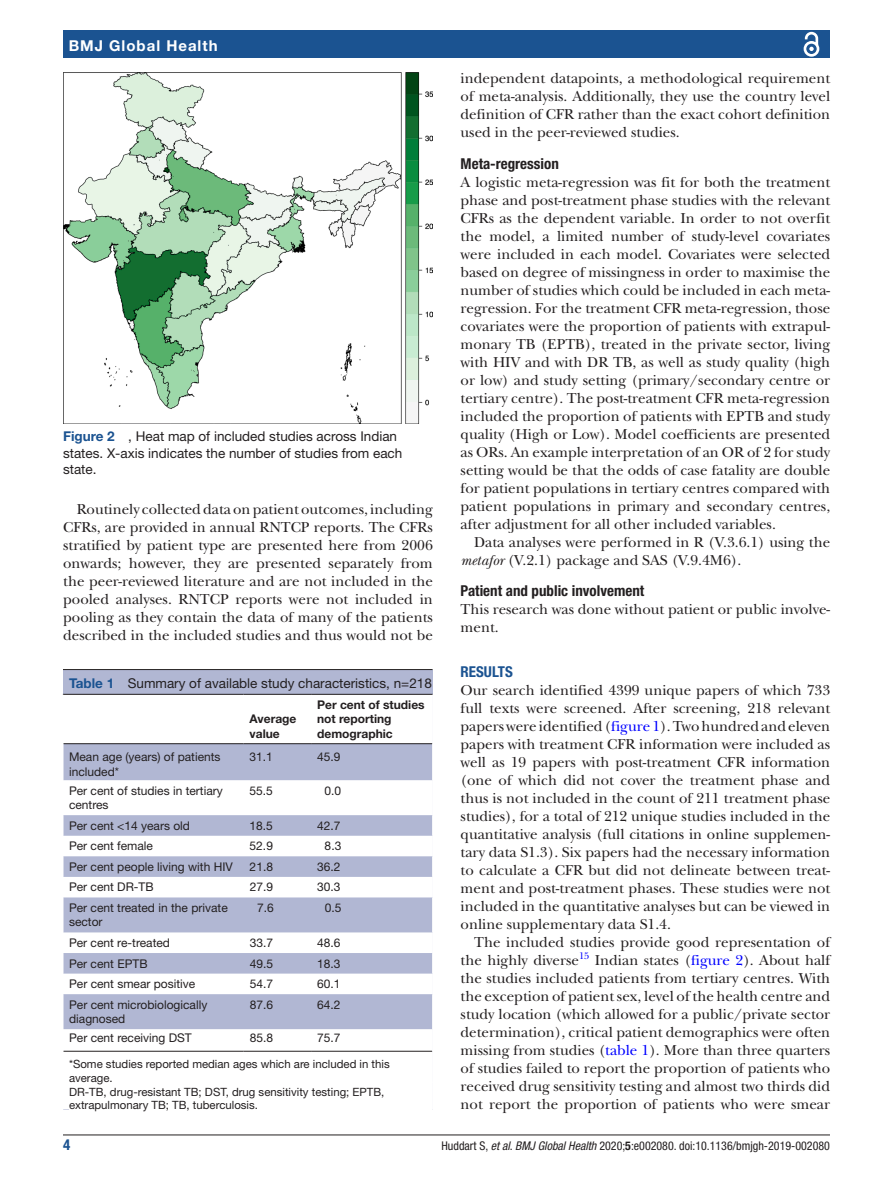
<style>
.page{position:relative;width:893px;height:1191px;background:#fff}
.page>*{position:absolute;margin:0;border:0;box-sizing:border-box;transform-origin:0 0}
.t1{font:15px/18px "New Baskerville";color:#231f20;text-align:justify}
.t2{font:700 condensed 15px "Helvetica Neue LT Std";color:#231f20}
.t3{font:700 15px "Helvetica Neue LT Std";letter-spacing:.065em;color:#fff}
.t4{font:700 condensed 15px "Helvetica Neue LT Std";color:#1b5391}
.t5{font:13.5px/16.2px "Helvetica Neue LT Std";color:#231f20}
.t6{font:12px/14.4px "Helvetica Neue LT Std";color:#231f20}
.t7{font:condensed 12px "Helvetica Neue LT Std";color:#231f20}
.t8{font:700 12px/14.4px "Helvetica Neue LT Std";color:#231f20}
.t9{font:11.4px/13.6px "Helvetica Neue LT Std";color:#231f20}
.t10{font:9.9px "New Baskerville";color:#00f}
.s1{font-weight:700;color:#1b5391}
.s2{font-style:italic}
.s3{color:#00f}
.s4{font-weight:700}
</style>
<div class="page">
<hr style="left:63px;top:1134px;width:767px;height:1px;background:#231f20">
<div style="left:63px;top:31px;width:767px;height:27px;background:#1b5391"></div>
<svg style="left:803px;top:31px;width:17px;height:26px"></svg>
<img style="left:63px;top:73px;width:370px;height:350px">
<div style="left:63px;top:670px;width:370px;height:439px;background:#b1b7d3"></div>
<hr style="left:63px;top:669px;width:370px;height:1px;background:#231f20">
<svg style="left:64px;top:695px;width:368px;height:414px;fill:#fff"></svg>
<hr style="left:63px;top:694px;width:181px;height:1px;background:#231f20">
<hr style="left:63px;top:743px;width:181px;height:1px;background:#231f20">
<hr style="left:244px;top:694px;width:67px;height:1px;background:#231f20">
<hr style="left:244px;top:743px;width:67px;height:1px;background:#231f20">
<hr style="left:311px;top:694px;width:122px;height:1px;background:#231f20">
<hr style="left:311px;top:743px;width:121px;height:1px;background:#231f20">
<hr style="left:244px;top:1050px;width:67px;height:1px;background:#231f20">
<hr style="left:63px;top:1050px;width:181px;height:1px;background:#231f20">
<hr style="left:311px;top:1050px;width:121px;height:1px;background:#231f20">
<hr style="left:63px;top:694px;width:1px;height:49px;background:#fff">
<hr style="left:63px;top:743px;width:1px;height:37px;background:#fff">
<hr style="left:63px;top:780px;width:1px;height:35px;background:#fff">
<svg style="left:63px;top:815px;width:1px;height:82px"></svg>
<hr style="left:63px;top:897px;width:1px;height:35px;background:#fff">
<svg style="left:63px;top:932px;width:1px;height:62px"></svg>
<hr style="left:63px;top:994px;width:1px;height:35px;background:#fff">
<svg style="left:63px;top:1029px;width:1px;height:22px"></svg>
<hr style="left:63px;top:1051px;width:1px;height:58px;background:#fff">
<hr style="left:432px;top:694px;width:1px;height:49px;background:#fff">
<hr style="left:432px;top:743px;width:1px;height:37px;background:#fff">
<hr style="left:432px;top:780px;width:1px;height:35px;background:#fff">
<svg style="left:432px;top:815px;width:1px;height:82px"></svg>
<hr style="left:432px;top:897px;width:1px;height:35px;background:#fff">
<svg style="left:432px;top:932px;width:1px;height:62px"></svg>
<hr style="left:432px;top:994px;width:1px;height:35px;background:#fff">
<svg style="left:432px;top:1029px;width:1px;height:22px"></svg>
<hr style="left:432px;top:1051px;width:1px;height:58px;background:#fff">
<hr style="left:69px;top:1081px;width:364px;height:1px;background:#fff">
<hr style="left:69px;top:1108px;width:364px;height:2px;background:#fff">
<p class="t3" style="left:69px;top:36px;width:150px">BMJ Global Health</p>
<p class="t5" style="left:63px;top:428px;width:341px"><span class="s1">Figure 2</span> , Heat map of included studies across Indian states. X-axis indicates the number of studies from each state.</p>
<p class="t1" style="left:63px;top:500px;width:371px;text-indent:14px">Routinely collected data on patient outcomes, including CFRs, are provided in annual RNTCP reports. The CFRs stratified by patient type are presented here from 2006 onwards; however, they are presented separately from the peer-reviewed literature and are not included in the pooled analyses. RNTCP reports were not included in pooling as they contain the data of many of the patients described in the included studies and thus would not be</p>
<p class="t5" style="left:69px;top:675px;width:364px"><span class="s1">Table 1</span> Summary of available study characteristics, n=218</p>
<p class="t8" style="left:250px;top:711px;width:48px">Average value</p>
<p class="t8" style="left:317px;top:697px;width:109px">Per cent of studies not reporting demographic</p>
<p class="t6" style="left:69px;top:749px;width:153px">Mean age (years) of patients included*</p>
<p class="t6" style="left:250px;top:749px;width:25px">31.1</p>
<p class="t6" style="left:317px;top:749px;width:25px">45.9</p>
<p class="t6" style="left:69px;top:783px;width:155px">Per cent of studies in tertiary centres</p>
<p class="t6" style="left:250px;top:783px;width:25px">55.5</p>
<p class="t6" style="left:325px;top:783px;width:18px">0.0</p>
<p class="t6" style="left:69px;top:818px;width:122px">Per cent &lt;14 years old</p>
<p class="t6" style="left:250px;top:818px;width:25px">18.5</p>
<p class="t6" style="left:317px;top:818px;width:25px">42.7</p>
<p class="t6" style="left:69px;top:838px;width:86px">Per cent female</p>
<p class="t6" style="left:250px;top:838px;width:25px">52.9</p>
<p class="t6" style="left:325px;top:838px;width:18px">8.3</p>
<p class="t6" style="left:69px;top:859px;width:165px">Per cent people living with HIV</p>
<p class="t6" style="left:250px;top:859px;width:25px">21.8</p>
<p class="t6" style="left:317px;top:859px;width:25px">36.2</p>
<p class="t6" style="left:69px;top:880px;width:86px">Per cent DR-TB</p>
<p class="t6" style="left:250px;top:880px;width:25px">27.9</p>
<p class="t6" style="left:317px;top:880px;width:25px">30.3</p>
<p class="t6" style="left:69px;top:900px;width:160px">Per cent treated in the private sector</p>
<p class="t6" style="left:257px;top:900px;width:18px">7.6</p>
<p class="t6" style="left:325px;top:900px;width:18px">0.5</p>
<p class="t6" style="left:69px;top:935px;width:102px">Per cent re-treated</p>
<p class="t6" style="left:250px;top:935px;width:25px">33.7</p>
<p class="t6" style="left:317px;top:935px;width:25px">48.6</p>
<p class="t6" style="left:69px;top:956px;width:80px">Per cent EPTB</p>
<p class="t6" style="left:250px;top:956px;width:25px">49.5</p>
<p class="t6" style="left:317px;top:956px;width:25px">18.3</p>
<p class="t6" style="left:69px;top:976px;width:128px">Per cent smear positive</p>
<p class="t6" style="left:250px;top:976px;width:25px">54.7</p>
<p class="t6" style="left:317px;top:976px;width:25px">60.1</p>
<p class="t6" style="left:69px;top:997px;width:140px">Per cent microbiologically diagnosed</p>
<p class="t6" style="left:250px;top:997px;width:25px">87.6</p>
<p class="t6" style="left:317px;top:997px;width:25px">64.2</p>
<p class="t6" style="left:69px;top:1030px;width:124px">Per cent receiving DST</p>
<p class="t6" style="left:250px;top:1030px;width:25px">85.8</p>
<p class="t6" style="left:317px;top:1030px;width:25px">75.7</p>
<p class="t9" style="left:69px;top:1057px;width:322px">*Some studies reported median ages which are included in this average.<br>DR-TB, drug-resistant TB; DST, drug sensitivity testing; EPTB, extrapulmonary TB; TB, tuberculosis.</p>
<p class="t1" style="left:461px;top:69px;width:371px">independent datapoints, a methodological requirement of meta-analysis. Additionally, they use the country level definition of CFR rather than the exact cohort definition used in the peer-reviewed studies.</p>
<p class="t2" style="left:461px;top:154px;width:100px">Meta-regression</p>
<p class="t1" style="left:461px;top:173px;width:371px">A logistic meta-regression was fit for both the treatment phase and post-treatment phase studies with the relevant CFRs as the dependent variable. In order to not overfit the model, a limited number of study-level covariates were included in each model. Covariates were selected based on degree of missingness in order to maximise the number of studies which could be included in each meta&shy;regression. For the treatment CFR meta-regression, those covariates were the proportion of patients with extrapul&shy;monary TB (EPTB), treated in the private sector, living with HIV and with DR TB, as well as study quality (high or low) and study setting (primary/secondary centre or tertiary centre). The post-treatment CFR meta-regression included the proportion of patients with EPTB and study quality (High or Low). Model coefficients are presented as ORs. An example interpretation of an OR of 2 for study setting would be that the odds of case fatality are double for patient populations in tertiary centres compared with patient populations in primary and secondary centres, after adjustment for all other included variables.</p>
<p class="t1" style="left:461px;top:533px;width:371px;text-indent:14px">Data analyses were performed in R (V.3.6.1) using the <span class="s2">metafor</span> (V.2.1) package and SAS (V.9.4M6).</p>
<p class="t2" style="left:461px;top:582px;width:185px">Patient and public involvement</p>
<p class="t1" style="left:461px;top:600px;width:371px">This research was done without patient or public involve&shy;ment.</p>
<p class="t4" style="left:461px;top:663px;width:54px">Results</p>
<p class="t1" style="left:461px;top:681px;width:371px">Our search identified 4399 unique papers of which 733 full texts were screened. After screening, 218 relevant papers were identified (<span class="s3">figure 1</span>). Two hundred and eleven papers with treatment CFR information were included as well as 19 papers with post-treatment CFR information (one of which did not cover the treatment phase and thus is not included in the count of 211 treatment phase studies), for a total of 212 unique studies included in the quantitative analysis (full citations in online supplemen&shy;tary data S1.3). Six papers had the necessary information to calculate a CFR but did not delineate between treat&shy;ment and post-treatment phases. These studies were not included in the quantitative analyses but can be viewed in online supplementary data S1.4.</p>
<p class="t1" style="left:461px;top:933px;width:371px;text-indent:14px">The included studies provide good representation of the highly diverse</p>
<p class="t10" style="left:579px;top:949px;width:12px">15</p>
<p class="t1" style="left:461px;top:951px;width:371px;text-indent:134px">Indian states (<span class="s3">figure 2</span>). About half the studies included patients from tertiary centres. With the exception of patient sex, level of the health centre and study location (which allowed for a public/private sector determination), critical patient demographics were often missing from studies (<span class="s3">table 1</span>). More than three quarters of studies failed to report the proportion of patients who received drug sensitivity testing and almost two thirds did not report the proportion of patients who were smear</p>
<p class="t4" style="left:63px;top:1135px;width:9px">4</p>
<p class="t7" style="left:441px;top:1138px;width:390px">Huddart S, <span class="s2">et al</span>. <span class="s2">BMJ Global Health</span> 2020;<span class="s4">5</span>:e002080. doi:10.1136/bmjgh-2019-002080</p>
</div>
